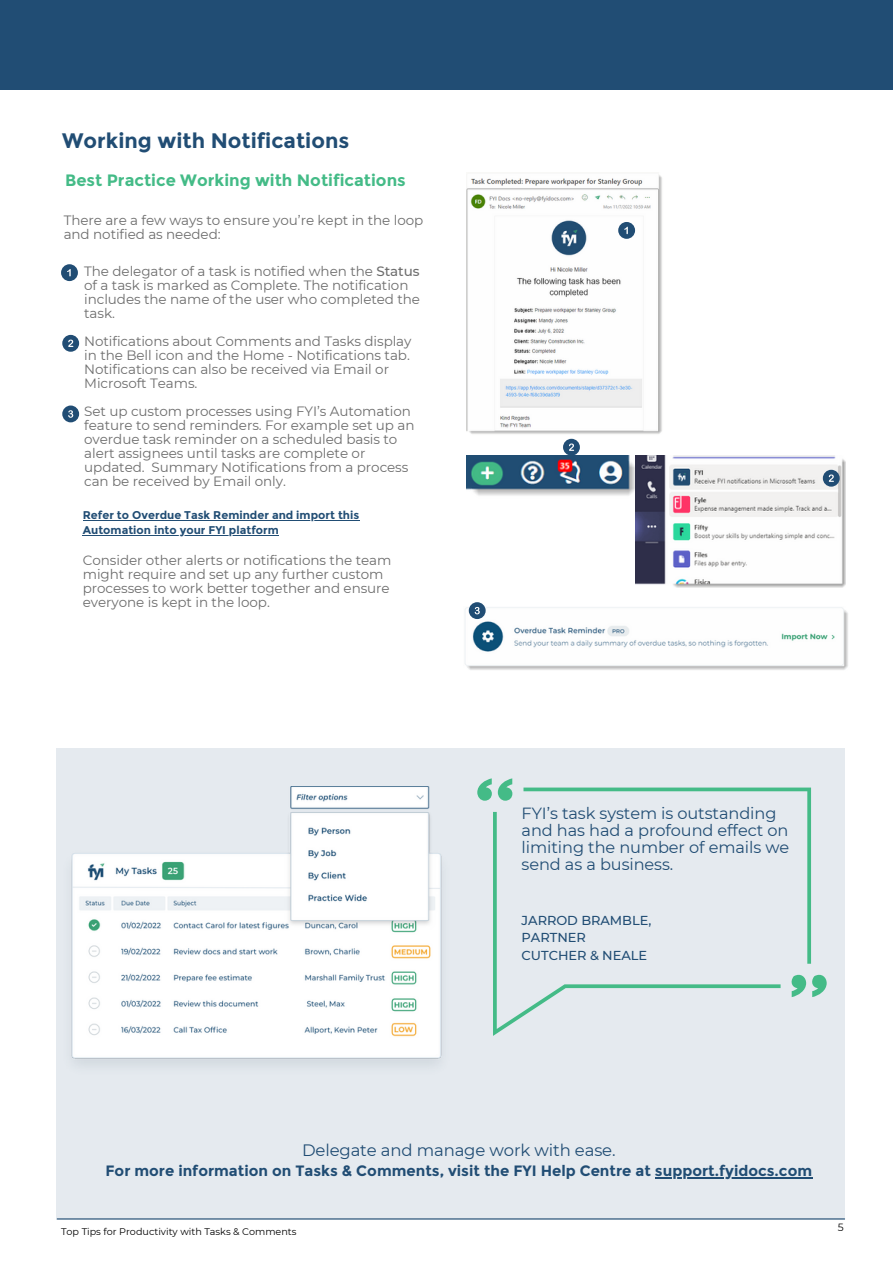
<style>
.page{position:relative;width:893px;height:1264px;background:#fff}
.page>*{position:absolute;margin:0;border:0;box-sizing:border-box;transform-origin:0 0}
.t1{font:700 21px "Montserrat";color:#214d74}
.t2{font:700 16.5px "Montserrat";color:#44bb87}
.t3{font:16.5px "Montserrat";letter-spacing:-.01em;color:#214d74}
.t4{font:16.2px/16.8px "Montserrat";letter-spacing:-.005em;color:#214d74}
.t5{font:700 15px "Montserrat";color:#214d74}
.t6{font:13.5px/14px "Montserrat";letter-spacing:-.005em;color:#6d6d6d}
.t7{font:500 12.9px "Montserrat";letter-spacing:-.005em;color:#214d74}
.t8{font:700 11.25px/15px "Montserrat";color:#214d74}
.t9{font:10.5px "Montserrat";color:#000}
.t10{font:9.6px "Montserrat";color:#000}
.s1{font-weight:500}
</style>
<div class="page">
<div style="left:0;top:0;width:892px;height:89px;background:#214d74"></div>
<div style="left:57px;top:748px;width:788px;height:471px;background:#e5eaef"></div>
<div style="left:61px;top:264px;width:17px;height:17px;background:#214d74;border-radius:50%"></div>
<svg style="left:67px;top:269px;width:4px;height:7px"></svg>
<div style="left:62px;top:335px;width:17px;height:17px;background:#214d74;border-radius:50%"></div>
<svg style="left:68px;top:339px;width:5px;height:8px"></svg>
<img style="left:466px;top:455px;width:169px;height:41px">
<img style="left:465px;top:606px;width:383px;height:64px">
<img style="left:466px;top:175px;width:196px;height:259px">
<svg style="left:618px;top:222px;width:17px;height:17px"></svg>
<div style="left:62px;top:405px;width:17px;height:17px;background:#214d74;border-radius:50%"></div>
<svg style="left:68px;top:410px;width:5px;height:8px"></svg>
<svg style="left:468px;top:602px;width:17px;height:17px"></svg>
<svg style="left:474px;top:607px;width:5px;height:7px"></svg>
<img style="left:635px;top:455px;width:210px;height:132px">
<div style="left:563px;top:439px;width:17px;height:16px;background:#214d74;border-radius:50%"></div>
<svg style="left:569px;top:443px;width:5px;height:8px"></svg>
<div style="left:822px;top:470px;width:17px;height:16px;background:#214d74;border-radius:50%"></div>
<svg style="left:828px;top:474px;width:5px;height:8px"></svg>
<svg style="left:523px;top:787px;width:288px;height:176px"></svg>
<svg style="left:493px;top:812px;width:287px;height:223px"></svg>
<svg style="left:498px;top:778px;width:14px;height:22px"></svg>
<svg style="left:477px;top:778px;width:15px;height:22px"></svg>
<svg style="left:791px;top:974px;width:35px;height:23px"></svg>
<img style="left:56px;top:786px;width:386px;height:297px">
<hr style="left:655px;top:1176px;width:157px;height:1px;background:#214d74">
<hr style="left:83px;top:520px;width:276px;height:1px;background:#214d74">
<hr style="left:83px;top:535px;width:196px;height:1px;background:#214d74">
<p class="t1" style="left:62px;top:128px;width:288px">Working with Notifications</p>
<p class="t2" style="left:65px;top:170px;width:342px">Best Practice Working with Notifications</p>
<p class="t6" style="left:64px;top:214px;width:361px">There are a few ways to ensure you’re kept in the loop and notified as needed:</p>
<p class="t6" style="left:84px;top:264px;width:337px">The delegator of a task is notified when the <span class="s1">Status </span>of a task is marked as Complete. The notification includes the name of the user who completed the task.</p>
<p class="t6" style="left:84px;top:334px;width:329px">Notifications about Comments and Tasks display in the Bell icon and the Home - Notifications tab.<br>Notifications can also be received via Email or Microsoft Teams.</p>
<p class="t6" style="left:84px;top:404px;width:332px">Set up custom processes using FYI’s Automation feature to send reminders. For example set up an overdue task reminder on a scheduled basis to alert assignees until tasks are complete or updated. Summary Notifications from a process can be received by Email only.</p>
<p class="t8" style="left:83px;top:508px;width:278px">Refer to Overdue Task Reminder and import this<br>Automation into your FYI platform</p>
<p class="t6" style="left:83px;top:553px;width:310px">Consider other alerts or notifications the team might require and set up any further custom processes to work better together and ensure everyone is kept in the loop.</p>
<p class="t4" style="left:521px;top:805px;width:269px">FYI’s task system is outstanding and has had a profound effect on limiting the number of emails we send as a business.</p>
<p class="t7" style="left:521px;top:912px;width:131px">JARROD BRAMBLE,</p>
<p class="t7" style="left:521px;top:929px;width:66px">PARTNER</p>
<p class="t7" style="left:521px;top:947px;width:127px">CUTCHER &amp; NEALE</p>
<p class="t3" style="left:302px;top:1139px;width:315px">Delegate and manage work with ease.</p>
<p class="t5" style="left:105px;top:1161px;width:708px">For more information on Tasks &amp; Comments, visit the FYI Help Centre at support.fyidocs.com</p>
<p class="t10" style="left:61px;top:1225px;width:237px">Top Tips for Productivity with Tasks &amp; Comments</p>
<p class="t9" style="left:837px;top:1221px;width:7px">5</p>
</div>
